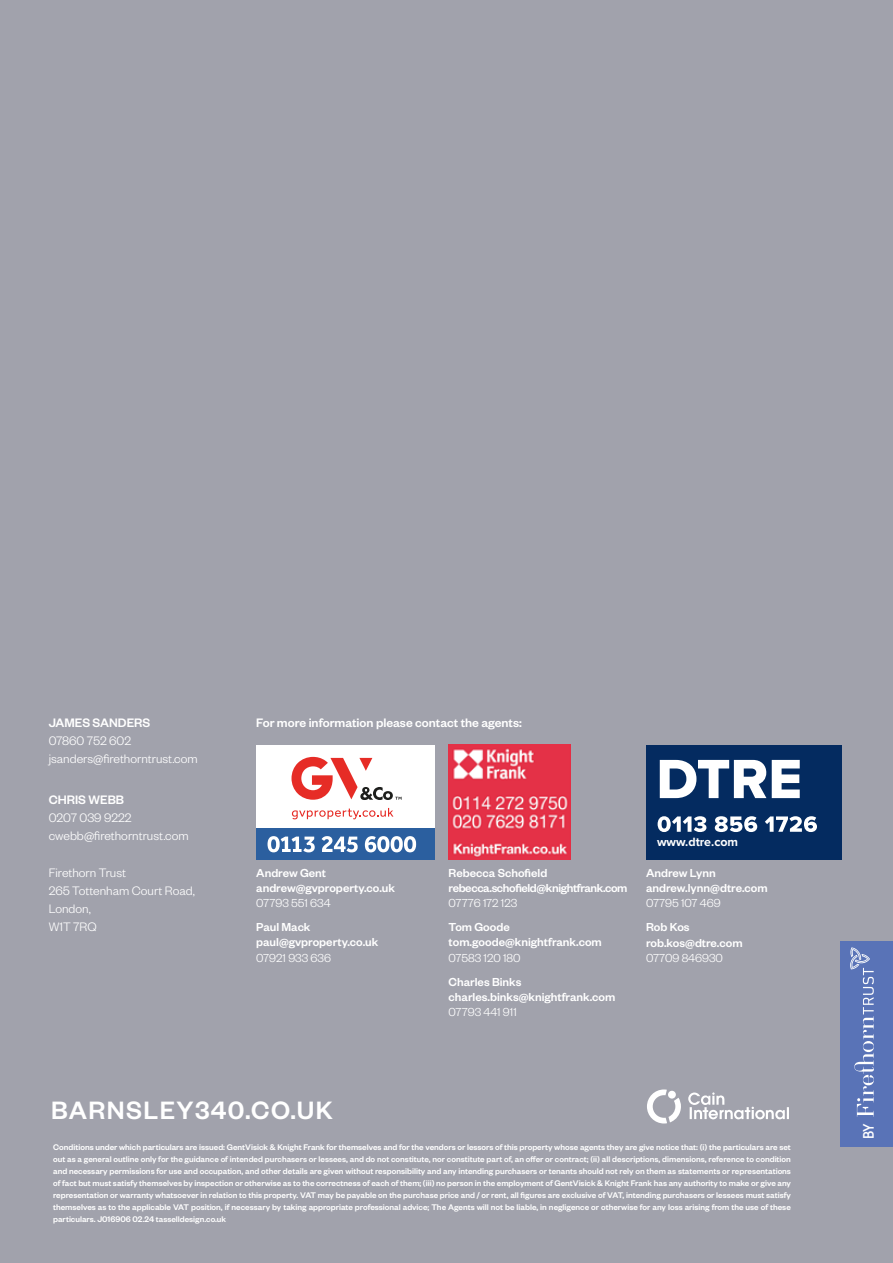
<style>
.page{position:relative;width:893px;height:1263px;background:#a1a2ac}
.page>*{position:absolute;margin:0;border:0;box-sizing:border-box;transform-origin:0 0}
.t1{font:500 27.6px "Founders Grotesk";letter-spacing:.05em;color:#fff}
.t2{font:500 14.4px "ITC Avant Garde Pro";color:#fff}
.t3{font:300 13.5px/18px "Founders Grotesk";color:#fff}
.t4{font:500 13.5px "Founders Grotesk";color:#fff}
.t5{font:500 12.75px/15.3px "Founders Grotesk";color:#fff}
.t6{font:300 12.75px "Founders Grotesk";color:#fff}
.t7{font:500 12.75px/15.3px "Founders Grotesk";letter-spacing:-.03em;color:#fff}
.t8{font:700 12.45px "Proxima Nova";color:#fff}
.t9{font:500 9px/12px "Founders Grotesk";color:#fff;text-align:justify}
</style>
<div class="page">
<div style="left:256px;top:745px;width:178px;height:114px;background:#fff"></div>
<svg style="left:292px;top:808px;width:101px;height:11px"></svg>
<svg style="left:291px;top:757px;width:111px;height:43px"></svg>
<div style="left:256px;top:828px;width:178px;height:31px;background:#2b5f9f"></div>
<svg style="left:268px;top:836px;width:47px;height:16px"></svg>
<svg style="left:322px;top:836px;width:36px;height:16px"></svg>
<svg style="left:365px;top:836px;width:51px;height:16px"></svg>
<img style="left:449px;top:745px;width:121px;height:115px">
<div style="left:841px;top:941px;width:52px;height:205px;background:#5973b7"></div>
<svg style="left:850px;top:947px;width:24px;height:170px"></svg>
<div style="left:646px;top:745px;width:195px;height:114px;background:#042b60"></div>
<svg style="left:658px;top:816px;width:48px;height:16px"></svg>
<svg style="left:715px;top:816px;width:42px;height:16px"></svg>
<svg style="left:765px;top:816px;width:52px;height:16px"></svg>
<svg style="left:660px;top:760px;width:140px;height:38px"></svg>
<svg style="left:647px;top:1089px;width:142px;height:34px"></svg>
<h3 class="t4" style="left:49px;top:714px;width:103px">JAMES SANDERS</h3>
<h3 class="t3" style="left:49px;top:730px;width:151px">07860 752 602 jsanders@firethorntrust.com</h3>
<h3 class="t4" style="left:49px;top:791px;width:77px">CHRIS WEBB</h3>
<h3 class="t3" style="left:49px;top:808px;width:142px">0207 039 9222 cwebb@firethorntrust.com</h3>
<h3 class="t4" style="left:256px;top:714px;width:267px">For more information please contact the agents:</h3>
<h3 class="t8" style="left:657px;top:835px;width:83px">www.dtre.com</h3>
<h3 class="t5" style="left:256px;top:864px;width:140px">Andrew Gent andrew@gvproperty.co.uk</h3>
<h3 class="t6" style="left:256px;top:895px;width:76px">07793 551 634</h3>
<h3 class="t5" style="left:256px;top:919px;width:123px">Paul Mack paul@gvproperty.co.uk</h3>
<h3 class="t6" style="left:256px;top:950px;width:76px">07921 933 636</h3>
<h3 class="t7" style="left:449px;top:864px;width:180px">Rebecca Schofield rebecca.schofield@knightfrank.com</h3>
<h3 class="t6" style="left:449px;top:895px;width:70px">07776 172 123</h3>
<h3 class="t5" style="left:449px;top:919px;width:155px">Tom Goode tom.goode@knightfrank.com</h3>
<h3 class="t6" style="left:449px;top:950px;width:73px">07583 120 180</h3>
<h3 class="t5" style="left:449px;top:973px;width:168px">Charles Binks charles.binks@knightfrank.com</h3>
<h3 class="t6" style="left:449px;top:1004px;width:70px">07793 441 911</h3>
<h3 class="t3" style="left:49px;top:863px;width:148px">Firethorn Trust<br>265 Tottenham Court Road,<br>London,<br>W1T 7RQ</h3>
<h3 class="t5" style="left:646px;top:864px;width:123px">Andrew Lynn andrew.lynn@dtre.com</h3>
<h3 class="t6" style="left:646px;top:896px;width:76px">07795 107 469</h3>
<h3 class="t5" style="left:646px;top:919px;width:98px">Rob Kos rob.kos@dtre.com</h3>
<h3 class="t6" style="left:646px;top:950px;width:78px">07709 846930</h3>
<h1 class="t1" style="left:51px;top:1093px;width:283px">BARNSLEY340.CO.UK</h1>
<p class="t9" style="left:53px;top:1140px;width:739px">Conditions under which particulars are issued: GentVisick &amp; Knight Frank for themselves and for the vendors or lessors of this property whose agents they are give notice that: (i) the particulars are set out as a general outline only for the guidance of intended purchasers or lessees, and do not constitute, nor constitute part of, an offer or contract; (ii) all descriptions, dimensions, reference to condition and necessary permissions for use and occupation, and other details are given without responsibility and any intending purchasers or tenants should not rely on them as statements or representations of fact but must satisfy themselves by inspection or otherwise as to the correctness of each of them; (iii) no person in the employment of GentVisick &amp; Knight Frank has any authority to make or give any representation or warranty whatsoever in relation to this property. VAT may be payable on the purchase price and / or rent, all figures are exclusive of VAT, intending purchasers or lessees must satisfy themselves as to the applicable VAT position, if necessary by taking appropriate professional advice; The Agents will not be liable, in negligence or otherwise for any loss arising from the use of these particulars. J016906 02.24 tasselldesign.co.uk</p>
<h2 class="t2" style="left:859px;top:1139px;width:17px;rotate:-90deg">BY</h2>
</div>
